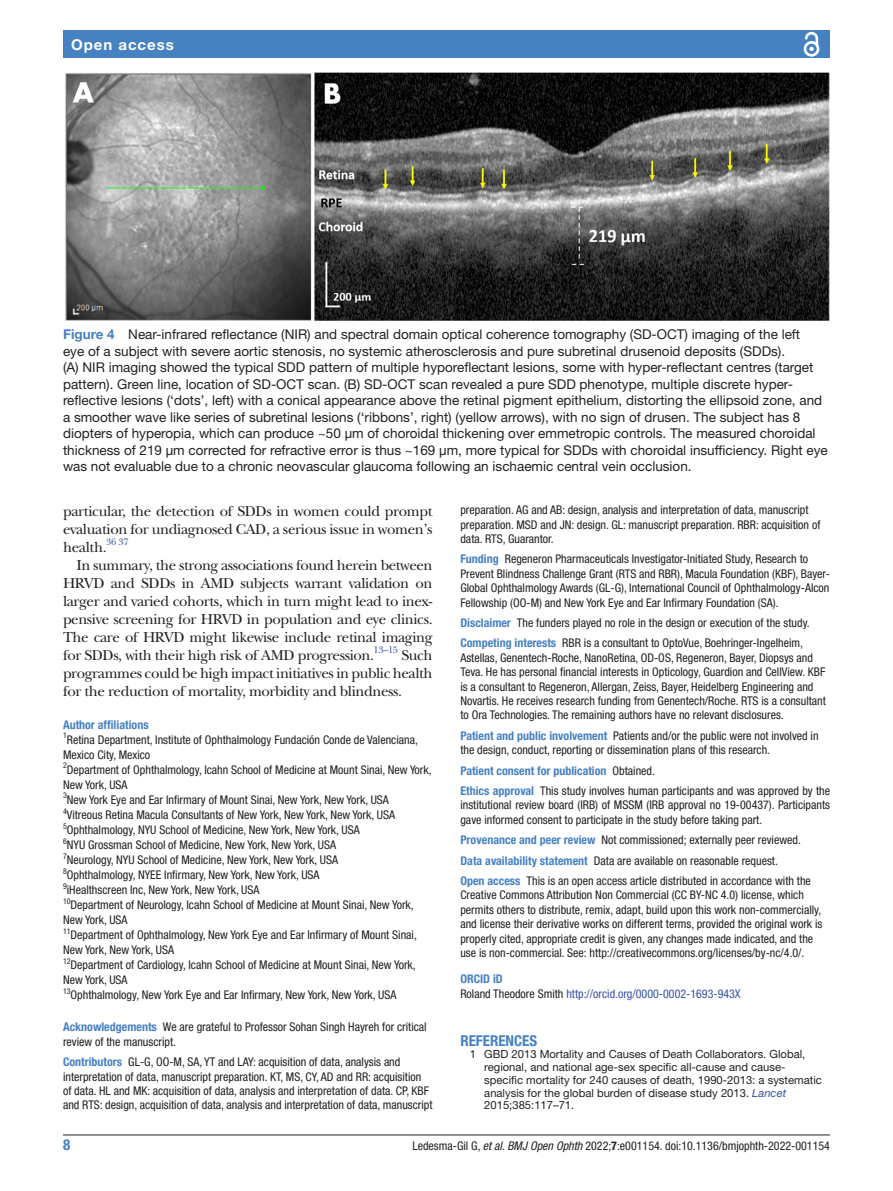
<style>
.page{position:relative;width:893px;height:1191px;background:#fff}
.page>*{position:absolute;margin:0;border:0;box-sizing:border-box;transform-origin:0 0}
.t1{font:15px/18px "New Baskerville";letter-spacing:-.025em;color:#231f20;text-align:justify}
.t2{font:700 condensed 15px "Helvetica Neue LT Std";color:#4681c2}
.t3{font:700 15px "Helvetica Neue LT Std";letter-spacing:.065em;color:#fff}
.t4{font:13.5px/16.5px "Helvetica Neue LT Std";color:#231f20}
.t5{font:condensed 12px/14.4px "Helvetica Neue LT Std";color:#231f20}
.t6{font:condensed 12px/14.4px "Helvetica Neue LT Std";color:#3853a3}
.t7{font:700 condensed 12px "Helvetica Neue LT Std";color:#4681c2}
.t8{font:11.25px/12.8px "Helvetica Neue LT Std";color:#231f20}
.t9{font:9.9px "New Baskerville";letter-spacing:-.025em;color:#3853a3}
.t10{font:condensed 7.95px "Helvetica Neue LT Std";color:#231f20}
.s1{font-weight:700;color:#4681c2}
.s2{color:#231f20}
.s3{font-style:italic;color:#3853a3}
.s4{font-style:italic}
.s5{font-weight:700}
</style>
<div class="page">
<hr style="left:63px;top:1134px;width:767px;height:1px;background:#231f20">
<div style="left:63px;top:31px;width:767px;height:27px;background:#4681c2"></div>
<svg style="left:803px;top:31px;width:17px;height:26px"></svg>
<img style="left:65px;top:73px;width:765px;height:248px">
<p class="t3" style="left:71px;top:35px;width:104px">Open access</p>
<p class="t4" style="left:63px;top:326px;width:766px"><span class="s1">Figure 4</span> Near-infrared reflectance (NIR) and spectral domain optical coherence tomography (SD-OCT) imaging of the left<br>eye of a subject with severe aortic stenosis, no systemic atherosclerosis and pure subretinal drusenoid deposits (SDDs).<br>(A) NIR imaging showed the typical SDD pattern of multiple hyporeflectant lesions, some with hyper-reflectant centres (target pattern). Green line, location of SD-OCT scan. (B) SD-OCT scan revealed a pure SDD phenotype, multiple discrete hyper&shy;reflective lesions (‘dots’, left) with a conical appearance above the retinal pigment epithelium, distorting the ellipsoid zone, and a smoother wave like series of subretinal lesions (‘ribbons’, right) (yellow arrows), with no sign of drusen. The subject has 8 diopters of hyperopia, which can produce ~50 μm of choroidal thickening over emmetropic controls. The measured choroidal thickness of 219 μm corrected for refractive error is thus ~169 μm, more typical for SDDs with choroidal insufficiency. Right eye was not evaluable due to a chronic neovascular glaucoma following an ischaemic central vein occlusion.</p>
<p class="t1" style="left:63px;top:502px;width:371px">particular, the detection of SDDs in women could prompt evaluation for undiagnosed CAD, a serious issue in women’s health.</p>
<p class="t9" style="left:106px;top:536px;width:24px">36 37</p>
<p class="t1" style="left:63px;top:556px;width:371px;text-indent:14px">In summary, the strong associations found herein between HRVD and SDDs in AMD subjects warrant validation on larger and varied cohorts, which in turn might lead to inex&shy;pensive screening for HRVD in population and eye clinics.<br>The care of HRVD might likewise include retinal imaging for SDDs, with their high risk of AMD progression.</p>
<p class="t9" style="left:374px;top:644px;width:26px">13–15</p>
<p class="t1" style="left:63px;top:646px;width:371px;text-indent:338px">Such programmes could be high impact initiatives in public health for the reduction of mortality, morbidity and blindness.</p>
<p class="t7" style="left:63px;top:717px;width:87px">Author affiliations</p>
<p class="t10" style="left:63px;top:731px;width:5px">1</p>
<p class="t5" style="left:63px;top:732px;width:356px;line-height:15px;text-indent:4px">Retina Department, Institute of Ophthalmology Fundación Conde de Valenciana,<br>Mexico City, Mexico</p>
<p class="t10" style="left:63px;top:761px;width:5px">2</p>
<p class="t5" style="left:63px;top:762px;width:370px;line-height:15px;text-indent:4px">Department of Ophthalmology, Icahn School of Medicine at Mount Sinai, New York,<br>New York, USA</p>
<p class="t10" style="left:63px;top:791px;width:5px">3</p>
<p class="t5" style="left:67px;top:792px;width:324px">New York Eye and Ear Infirmary of Mount Sinai, New York, New York, USA</p>
<p class="t10" style="left:63px;top:806px;width:5px">4</p>
<p class="t5" style="left:67px;top:807px;width:330px">Vitreous Retina Macula Consultants of New York, New York, New York, USA</p>
<p class="t10" style="left:63px;top:821px;width:5px">5</p>
<p class="t5" style="left:67px;top:822px;width:295px">Ophthalmology, NYU School of Medicine, New York, New York, USA</p>
<p class="t10" style="left:63px;top:836px;width:5px">6</p>
<p class="t5" style="left:67px;top:837px;width:271px">NYU Grossman School of Medicine, New York, New York, USA</p>
<p class="t10" style="left:63px;top:851px;width:5px">7</p>
<p class="t5" style="left:67px;top:852px;width:273px">Neurology, NYU School of Medicine, New York, New York, USA</p>
<p class="t10" style="left:63px;top:866px;width:5px">8</p>
<p class="t5" style="left:67px;top:867px;width:254px">Ophthalmology, NYEE Infirmary, New York, New York, USA</p>
<p class="t10" style="left:63px;top:881px;width:5px">9</p>
<p class="t5" style="left:67px;top:882px;width:194px">iHealthscreen Inc, New York, New York, USA</p>
<p class="t10" style="left:63px;top:896px;width:9px">10</p>
<p class="t5" style="left:63px;top:897px;width:352px;line-height:15px;text-indent:8px">Department of Neurology, Icahn School of Medicine at Mount Sinai, New York,<br>New York, USA</p>
<p class="t10" style="left:63px;top:926px;width:9px">11</p>
<p class="t5" style="left:63px;top:927px;width:355px;line-height:15px;text-indent:8px">Department of Ophthalmology, New York Eye and Ear Infirmary of Mount Sinai,<br>New York, New York, USA</p>
<p class="t10" style="left:63px;top:956px;width:9px">12</p>
<p class="t5" style="left:63px;top:957px;width:354px;line-height:15px;text-indent:8px">Department of Cardiology, Icahn School of Medicine at Mount Sinai, New York,<br>New York, USA</p>
<p class="t10" style="left:63px;top:986px;width:9px">13</p>
<p class="t5" style="left:71px;top:987px;width:327px">Ophthalmology, New York Eye and Ear Infirmary, New York, New York, USA</p>
<p class="t5" style="left:63px;top:1019px;width:365px"><span class="s1">Acknowledgements</span> We are grateful to Professor Sohan Singh Hayreh for critical review of the manuscript.</p>
<p class="t5" style="left:63px;top:1054px;width:371px"><span class="s1">Contributors</span> GL-G, OO-M, SA, YT and LAY: acquisition of data, analysis and interpretation of data, manuscript preparation. KT, MS, CY, AD and RR: acquisition of data. HL and MK: acquisition of data, analysis and interpretation of data. CP, KBF and RTS: design, acquisition of data, analysis and interpretation of data, manuscript</p>
<p class="t5" style="left:460px;top:502px;width:362px">preparation. AG and AB: design, analysis and interpretation of data, manuscript preparation. MSD and JN: design. GL: manuscript preparation. RBR: acquisition of data. RTS, Guarantor.</p>
<p class="t5" style="left:460px;top:552px;width:371px"><span class="s1">Funding</span> Regeneron Pharmaceuticals Investigator-Initiated Study, Research to Prevent Blindness Challenge Grant (RTS and RBR), Macula Foundation (KBF), Bayer-Global Ophthalmology Awards (GL-G), International Council of Ophthalmology-Alcon Fellowship (OO-M) and New York Eye and Ear Infirmary Foundation (SA).</p>
<p class="t5" style="left:460px;top:612px;width:351px;line-height:20.4px"><span class="s1">Disclaimer</span> The funders played no role in the design or execution of the study.<br><span class="s1">Competing interests</span> RBR is a consultant to OptoVue, Boehringer-Ingelheim,</p>
<p class="t5" style="left:460px;top:650px;width:367px">Astellas, Genentech-Roche, NanoRetina, OD-OS, Regeneron, Bayer, Diopsys and Teva. He has personal financial interests in Opticology, Guardion and CellView. KBF is a consultant to Regeneron, Allergan, Zeiss, Bayer, Heidelberg Engineering and Novartis. He receives research funding from Genentech/Roche. RTS is a consultant to Ora Technologies. The remaining authors have no relevant disclosures.</p>
<p class="t5" style="left:460px;top:728px;width:360px"><span class="s1">Patient and public involvement</span> Patients and/or the public were not involved in the design, conduct, reporting or dissemination plans of this research.</p>
<p class="t5" style="left:460px;top:760px;width:371px;line-height:20.4px"><span class="s1">Patient consent for publication</span> Obtained.<br><span class="s1">Ethics approval</span> This study involves human participants and was approved by the</p>
<p class="t5" style="left:460px;top:798px;width:371px">institutional review board (IRB) of MSSM (IRB approval no 19-00437). Participants gave informed consent to participate in the study before taking part.</p>
<p class="t5" style="left:460px;top:829px;width:352px;line-height:20.4px"><span class="s1">Provenance and peer review</span> Not commissioned; externally peer reviewed.<br><span class="s1">Data availability statement</span> Data are available on reasonable request.<br><span class="s1">Open access</span> This is an open access article distributed in accordance with the</p>
<p class="t5" style="left:460px;top:888px;width:364px">Creative Commons Attribution Non Commercial (CC BY-NC 4.0) license, which permits others to distribute, remix, adapt, build upon this work non-commercially, and license their derivative works on different terms, provided the original work is properly cited, appropriate credit is given, any changes made indicated, and the use is non-commercial. See: http://creativecommons.org/licenses/by-nc/4.0/.</p>
<p class="t6" style="left:460px;top:972px;width:282px"><span class="s1">ORCID iD<br></span><span class="s2">Roland Theodore Smith</span> http://orcid.org/0000-0002-1693-943X</p>
<p class="t2" style="left:460px;top:1031px;width:78px">REFERENCES</p>
<p class="t8" style="left:484px;top:1047px;width:339px;text-indent:-15px">1 GBD 2013 Mortality and Causes of Death Collaborators. Global, regional, and national age-sex specific all-cause and cause&shy;specific mortality for 240 causes of death, 1990-2013: a systematic analysis for the global burden of disease study 2013. <span class="s3">Lancet </span>2015;385:117–71.</p>
<p class="t2" style="left:63px;top:1135px;width:9px">8</p>
<p class="t5" style="left:412px;top:1138px;width:419px">Ledesma-Gil G, <span class="s4">et al</span>. <span class="s4">BMJ Open Ophth</span> 2022;<span class="s5">7</span>:e001154. doi:10.1136/bmjophth-2022-001154</p>
</div>
